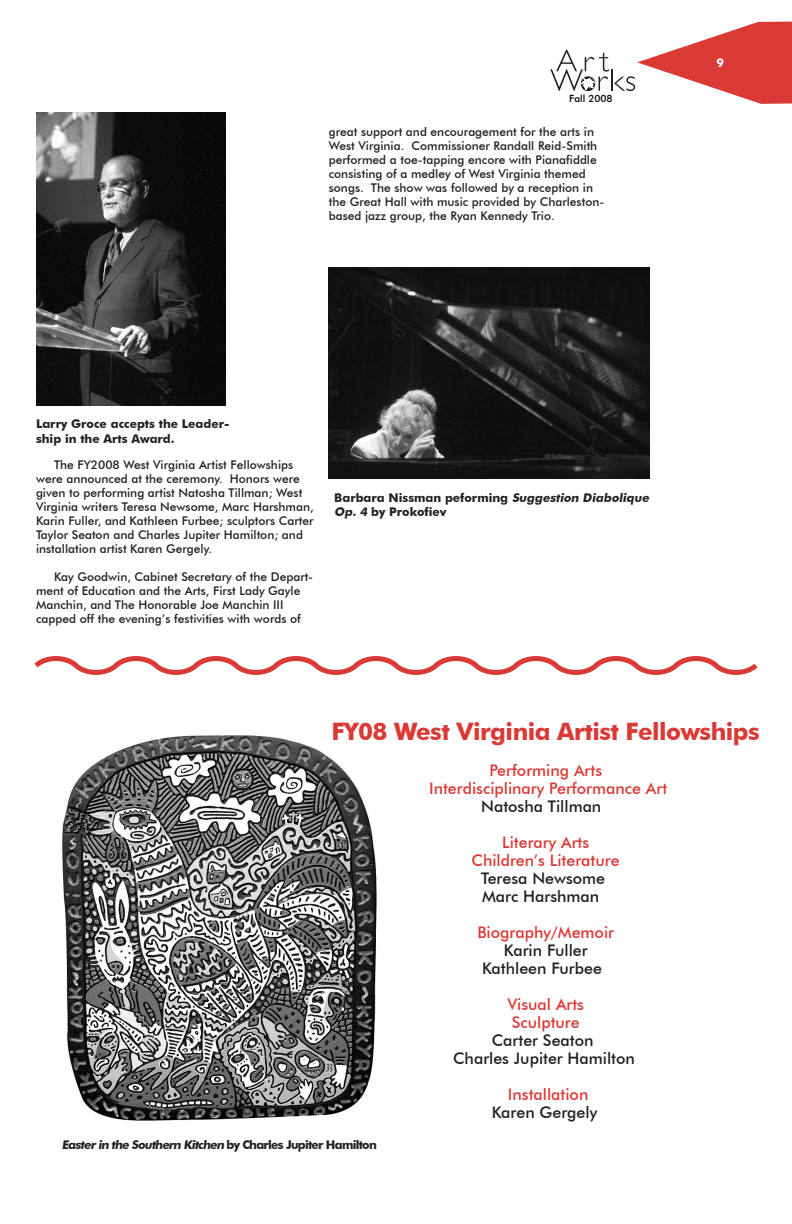
<style>
.page{position:relative;width:792px;height:1224px;background:#fff}
.page>*{position:absolute;margin:0;border:0;box-sizing:border-box;transform-origin:0 0}
.t1{font:700 24px "Futura BT";letter-spacing:-.02em;color:#da3a36}
.t2{font:500 16px/18px "Futura BT";color:#da3a36;text-align:center}
.t3{font:500 16px/18px "Futura BT";color:#1f221d;text-align:center}
.t4{font:500 12px/14px "Futura BT";color:#1f221d}
.t5{font:700 12px/14.4px "Futura BT";color:#1f221d}
.t6{font:500 10px "Futura BT";color:#000}
.s1{font-style:italic}
</style>
<div class="page">
<svg style="left:550px;top:21px;width:242px;height:83px"></svg>
<img style="left:329px;top:267px;width:321px;height:212px">
<img style="left:36px;top:112px;width:189px;height:293px">
<img style="left:62px;top:735px;width:315px;height:386px">
<svg style="left:34px;top:656px;width:724px;height:19px"></svg>
<p class="t6" style="left:569px;top:92px;width:45px">Fall 2008</p>
<p class="t4" style="left:329px;top:125px;width:277px">great support and encouragement for the arts in West Virginia. Commissioner Randall Reid-Smith performed a toe-tapping encore with Pianafiddle consisting of a medley of West Virginia themed songs. The show was followed by a reception in the Great Hall with music provided by Charleston&shy;based jazz group, the Ryan Kennedy Trio.</p>
<p class="t5" style="left:36px;top:417px;width:195px">Larry Groce accepts the Leader&shy;ship in the Arts Award.</p>
<p class="t4" style="left:36px;top:458px;width:279px;text-indent:18px">The FY2008 West Virginia Artist Fellowships were announced at the ceremony. Honors were given to performing artist Natosha Tillman; West Virginia writers Teresa Newsome, Marc Harshman, Karin Fuller, and Kathleen Furbee; sculptors Carter Taylor Seaton and Charles Jupiter Hamilton; and installation artist Karen Gergely.</p>
<p class="t4" style="left:36px;top:570px;width:279px;text-indent:18px">Kay Goodwin, Cabinet Secretary of the Depart&shy;ment of Education and the Arts, First Lady Gayle Manchin, and The Honorable Joe Manchin III capped off the evening’s festivities with words of</p>
<p class="t5" style="left:334px;top:490px;width:319px">Barbara Nissman peforming <span class="s1">SuggestionDiabolique<br>Op. 4</span> by Prokofiev</p>
<h1 class="t1" style="left:332px;top:716px;width:430px">FY08 West Virginia Artist Fellowships</h1>
<h2 class="t2" style="left:429px;top:761px;width:240px">Performing Arts<br>Interdisciplinary Performance Art</h2>
<h2 class="t3" style="left:481px;top:797px;width:122px">Natosha Tillman</h2>
<h2 class="t2" style="left:472px;top:833px;width:150px">Literary Arts<br>Children’s Literature</h2>
<h2 class="t3" style="left:481px;top:869px;width:126px;text-align:left">Teresa Newsome<br>Marc Harshman</h2>
<h2 class="t2" style="left:477px;top:923px;width:138px">Biography/Memoir</h2>
<h2 class="t3" style="left:482px;top:941px;width:121px">Karin Fuller<br>Kathleen Furbee</h2>
<h2 class="t2" style="left:507px;top:995px;width:78px;text-align:left">Visual Arts<br>Sculpture</h2>
<h2 class="t3" style="left:453px;top:1031px;width:183px">Carter Seaton<br>Charles Jupiter Hamilton</h2>
<h2 class="t2" style="left:508px;top:1085px;width:82px">Installation</h2>
<h2 class="t3" style="left:492px;top:1103px;width:107px">Karen Gergely</h2>
<p class="t5" style="left:62px;top:1138px;width:316px">Easterin the Southern Kitchen by C h a r l es J u p i te r H a m i l to n</p>
</div>
